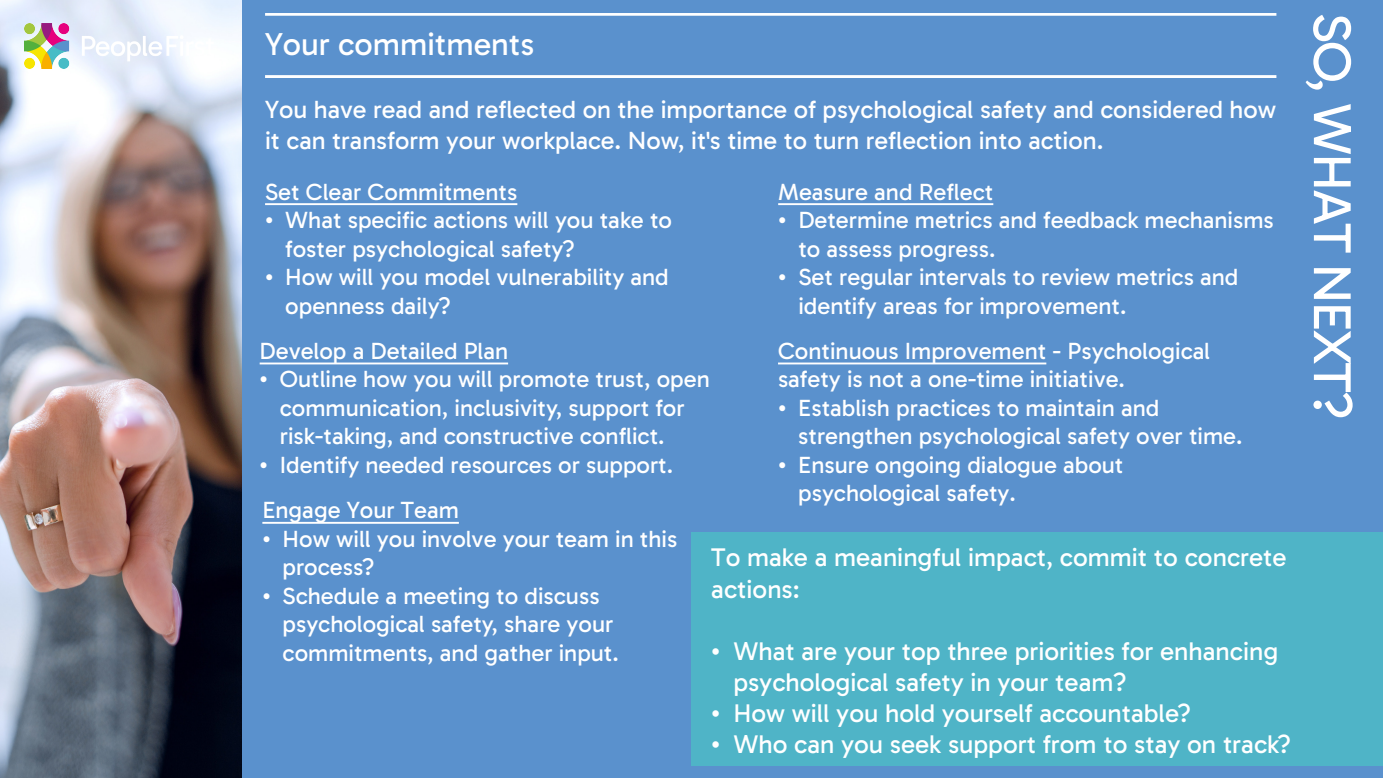
<style>
.page{position:relative;width:1383px;height:778px;background:#fff}
.page>*{position:absolute;margin:0;border:0;box-sizing:border-box;transform-origin:0 0}
.t1{font:54px "Gabarito";letter-spacing:-.035em;color:#fff}
.t2{font:32.1px "Gabarito";color:#fff}
.t3{font:25.8px/31.2px "Gabarito";color:#fff}
.t4{font:25.2px/30.3px "Gabarito";color:#fff}
.t5{font:23.7px/28.5px "Gabarito";color:#fff}
.s1{font-family:"Times New Roman"}
</style>
<div class="page">
<div style="left:0;top:0;width:1382px;height:778px;background:#5a91cd"></div>
<img style="left:0;top:0;width:241px;height:778px">
<hr style="left:262px;top:522px;width:197px;height:2px;background:#fff">
<hr style="left:778px;top:362px;width:268px;height:2px;background:#fff">
<hr style="left:778px;top:203px;width:215px;height:2px;background:#fff">
<hr style="left:260px;top:362px;width:248px;height:2px;background:#fff">
<hr style="left:265px;top:203px;width:252px;height:2px;background:#fff">
<hr style="left:265px;top:75px;width:1011px;height:3px;background:#fff">
<hr style="left:265px;top:13px;width:1011px;height:3px;background:#fff">
<div style="left:691px;top:532px;width:691px;height:234px;background:#4fb4c7"></div>
<img style="left:24px;top:23px;width:189px;height:45px">
<h2 class="t2" style="left:265px;top:24px;width:271px">Your commitments</h2>
<p class="t4" style="left:265px;top:95px;width:1012px">You have read and reflected on the importance of psychological safety and considered how it can transform your workplace. Now, it's time to turn reflection into action.</p>
<p class="t5" style="left:265px;top:177px;width:254px">Set Clear Commitments</p>
<p class="t5" style="left:285px;top:206px;width:388px;text-indent:-20px"><span class="s1">•</span> What specific actions will you take to foster psychological safety?</p>
<p class="t5" style="left:285px;top:263px;width:385px;text-indent:-20px"><span class="s1">•</span> How will you model vulnerability and openness daily?</p>
<p class="t5" style="left:778px;top:177px;width:217px">Measure and Reflect</p>
<p class="t5" style="left:798px;top:206px;width:477px;text-indent:-20px"><span class="s1">•</span> Determine metrics and feedback mechanisms to assess progress.</p>
<p class="t5" style="left:798px;top:263px;width:441px;text-indent:-20px"><span class="s1">•</span> Set regular intervals to review metrics and identify areas for improvement.</p>
<p class="t5" style="left:260px;top:336px;width:250px">Develop a Detailed Plan</p>
<p class="t5" style="left:280px;top:365px;width:431px;text-indent:-20px"><span class="s1">•</span> Outline how you will promote trust, open communication, inclusivity, support for risk-taking, and constructive conflict.</p>
<p class="t5" style="left:260px;top:451px;width:415px"><span class="s1">•</span> Identify needed resources or support.</p>
<p class="t5" style="left:778px;top:337px;width:433px">Continuous Improvement - Psychological safety is not a one-time initiative.</p>
<p class="t5" style="left:798px;top:394px;width:446px;text-indent:-20px"><span class="s1">•</span> Establish practices to maintain and strengthen psychological safety over time.</p>
<p class="t5" style="left:798px;top:451px;width:327px;text-indent:-20px"><span class="s1">•</span> Ensure ongoing dialogue about psychological safety.</p>
<p class="t5" style="left:262px;top:496px;width:198px">Engage Your Team</p>
<p class="t5" style="left:282px;top:524px;width:396px;text-indent:-20px"><span class="s1">•</span> How will you involve your team in this process?</p>
<p class="t5" style="left:282px;top:581px;width:338px;text-indent:-20px"><span class="s1">•</span> Schedule a meeting to discuss psychological safety, share your commitments, and gather input.</p>
<p class="t3" style="left:711px;top:542px;width:577px">To make a meaningful impact, commit to concrete actions:</p>
<p class="t3" style="left:733px;top:635px;width:546px;text-indent:-22px"><span class="s1">•</span> What are your top three priorities for enhancing psychological safety in your team?</p>
<p class="t3" style="left:711px;top:697px;width:481px"><span class="s1">•</span> How will you hold yourself accountable?</p>
<p class="t3" style="left:711px;top:729px;width:581px"><span class="s1">•</span> Who can you seek support from to stay on track?</p>
<h1 class="t1" style="left:1365px;top:13px;width:408px;rotate:90deg">SO, WHAT NEXT?</h1>
</div>
